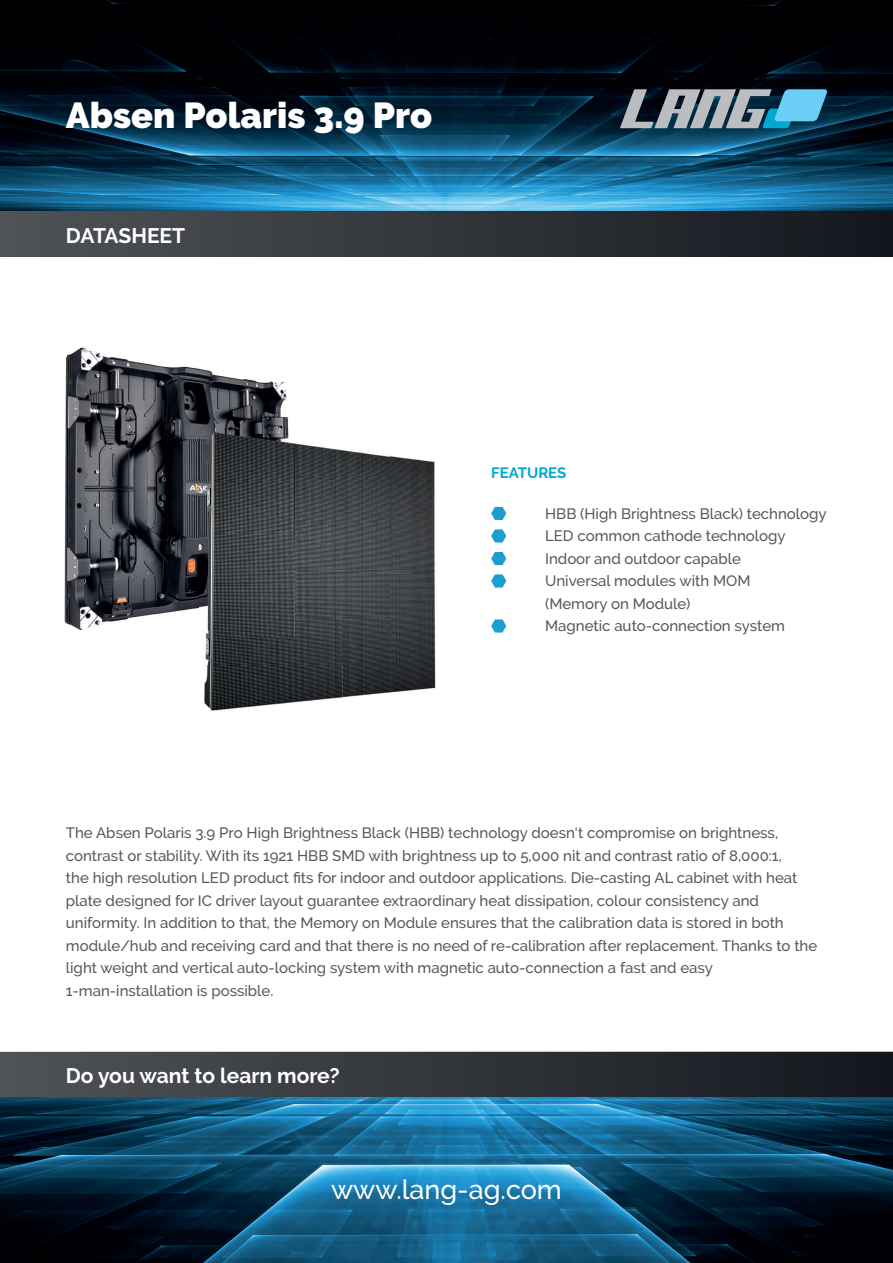
<style>
.page{position:relative;width:893px;height:1263px;background:#fff}
.page>*{position:absolute;margin:0;border:0;box-sizing:border-box;transform-origin:0 0}
.t1{font:900 36px "Raleway";color:#fff}
.t2{font:500 27px "Raleway";color:#fff}
.t3{font:700 21px "Raleway";color:#fff}
.t4{font:500 15px/22.5px "Raleway";color:#57585a}
.t5{font:700 15px "Raleway";color:#00a9d4}
</style>
<div class="page">
<img style="left:0;top:0;width:893px;height:211px">
<img style="left:0;top:1097px;width:893px;height:166px">
<div style="left:0;top:211px;width:893px;height:46px;background:linear-gradient(to right,#505457,#14161d)"></div>
<div style="left:0;top:1052px;width:893px;height:45px;background:linear-gradient(to right,#505457,#14161d)"></div>
<svg style="left:491px;top:507px;width:15px;height:13px"></svg>
<svg style="left:491px;top:529px;width:15px;height:13px"></svg>
<svg style="left:491px;top:552px;width:15px;height:13px"></svg>
<svg style="left:491px;top:574px;width:15px;height:13px"></svg>
<svg style="left:491px;top:619px;width:15px;height:13px"></svg>
<svg style="left:620px;top:89px;width:207px;height:39px"></svg>
<img style="left:65px;top:347px;width:182px;height:95px">
<img style="left:247px;top:379px;width:42px;height:50px">
<img style="left:64px;top:442px;width:136px;height:188px">
<img style="left:294px;top:443px;width:96px;height:175px">
<img style="left:390px;top:456px;width:46px;height:237px">
<img style="left:204px;top:618px;width:186px;height:93px">
<img style="left:200px;top:429px;width:94px;height:209px">
<h1 class="t1" style="left:66px;top:95px;width:368px">Absen Polaris 3.9 Pro</h1>
<h3 class="t3" style="left:66px;top:223px;width:121px">DATASHEET</h3>
<p class="t5" style="left:491px;top:464px;width:77px">FEATURES</p>
<p class="t4" style="left:545px;top:502px;width:283px">HBB (High Brightness Black) technology<br>LED common cathode technology<br>Indoor and outdoor capable<br>Universal modules with MOM<br>(Memory on Module)<br>Magnetic auto-connection system</p>
<p class="t4" style="left:66px;top:822px;width:753px">The Absen Polaris 3.9 Pro High Brightness Black (HBB) technology doesn‘t compromise on brightness, contrast or stability. With its 1921 HBB SMD with brightness up to 5,000 nit and contrast ratio of 8,000:1,<br>the high resolution LED product fits for indoor and outdoor applications. Die-casting AL cabinet with heat plate designed for IC driver layout guarantee extraordinary heat dissipation, colour consistency and uniformity. In addition to that, the Memory on Module ensures that the calibration data is stored in both module/hub and receiving card and that there is no need of re-calibration after replacement. Thanks to the light weight and vertical auto-locking system with magnetic auto-connection a fast and easy 1-man-installation is possible.</p>
<h3 class="t3" style="left:66px;top:1064px;width:275px">Do you want to learn more?</h3>
<h2 class="t2" style="left:331px;top:1174px;width:232px">www.lang-ag.com</h2>
</div>
